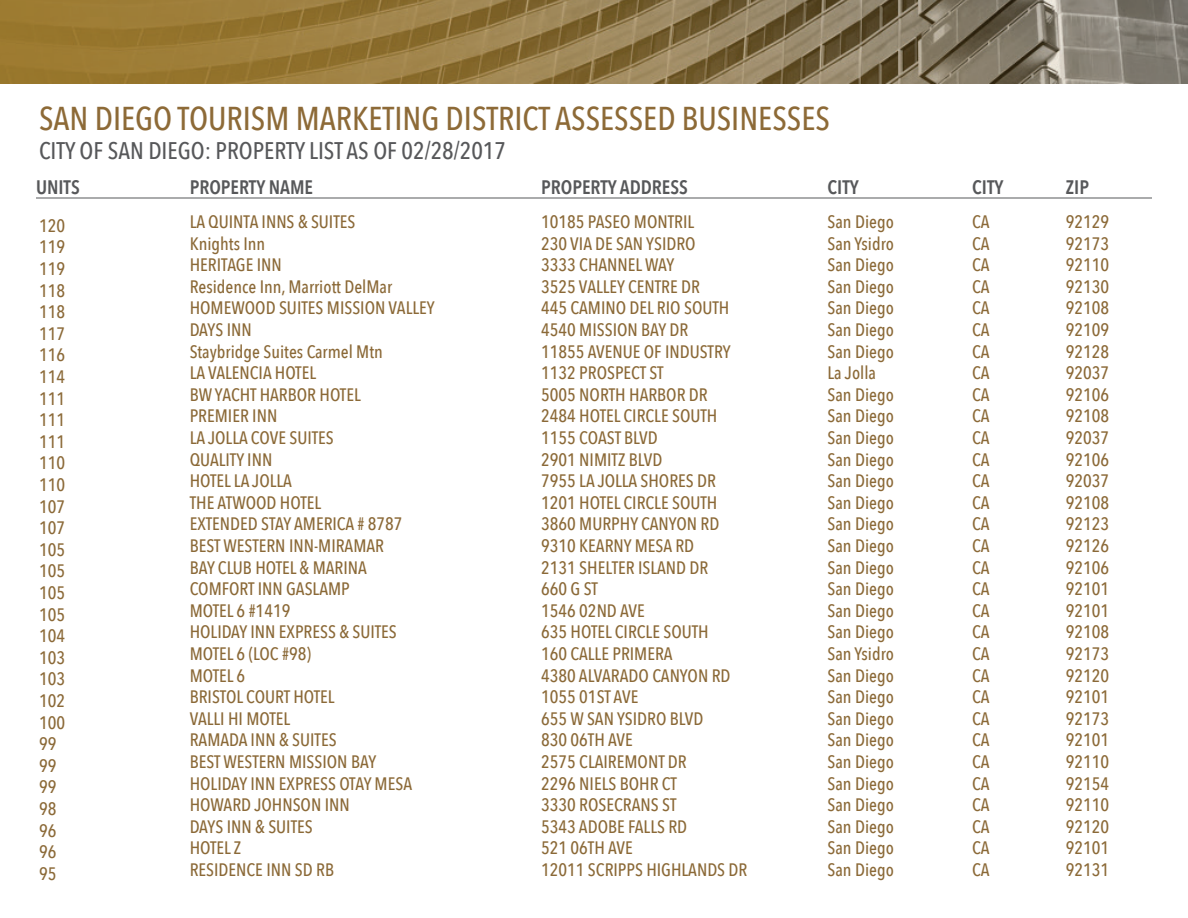
<style>
.page{position:relative;width:1188px;height:918px;background:#fff}
.page>*{position:absolute;margin:0;border:0;box-sizing:border-box;transform-origin:0 0}
.t1{font:500 33px "Avenir Next Condensed";color:#8d6a37}
.t2{font:500 24px "Avenir Next Condensed";color:#57585a}
.t3{font:600 19.5px "Avenir Next Condensed";color:#57585a}
.t4{font:500 18px/21.6px "Avenir Next Condensed";color:#8b6937}
</style>
<div class="page">
<img style="left:0;top:0;width:1188px;height:83px">
<hr style="left:36px;top:198px;width:1116px;height:1px;background:#57585a">
<h1 class="t1" style="left:39px;top:98px;width:793px">SAN DIEGO TOURISM MARKETING DISTRICT ASSESSED BUSINESSES</h1>
<h2 class="t2" style="left:39px;top:136px;width:469px">CITY OF SAN DIEGO: PROPERTY LIST AS OF 02/28/2017</h2>
<p class="t3" style="left:36px;top:170px;width:45px">UNITS</p>
<p class="t3" style="left:190px;top:170px;width:125px">PROPERTY NAME</p>
<p class="t3" style="left:541px;top:170px;width:148px">PROPERTY ADDRESS</p>
<p class="t3" style="left:828px;top:170px;width:33px">CITY</p>
<p class="t3" style="left:972px;top:170px;width:33px">CITY</p>
<p class="t3" style="left:1066px;top:170px;width:25px">ZIP</p>
<p class="t4" style="left:39px;top:215px;width:28px">120<br>119<br>119<br>118<br>118<br>117<br>116<br>114<br>111<br>111<br>111<br>110<br>110<br>107<br>107<br>105<br>105<br>105<br>105<br>104<br>103<br>103<br>102<br>100<br>99<br>99<br>99<br>98<br>96<br>96<br>95</p>
<p class="t4" style="left:190px;top:211px;width:246px">LA QUINTA INNS &amp; SUITES<br>Knights Inn<br>HERITAGE INN<br>Residence Inn, Marriott DelMar<br>HOMEWOOD SUITES MISSION VALLEY<br>DAYS INN<br>Staybridge Suites Carmel Mtn<br>LA VALENCIA HOTEL<br>BW YACHT HARBOR HOTEL<br>PREMIER INN<br>LA JOLLA COVE SUITES<br>QUALITY INN<br>HOTEL LA JOLLA<br>THE ATWOOD HOTEL<br>EXTENDED STAY AMERICA # 8787<br>BEST WESTERN INN-MIRAMAR<br>BAY CLUB HOTEL &amp; MARINA<br>COMFORT INN GASLAMP<br>MOTEL 6 #1419<br>HOLIDAY INN EXPRESS &amp; SUITES<br>MOTEL 6 (LOC #98)<br>MOTEL 6<br>BRISTOL COURT HOTEL<br>VALLI HI MOTEL<br>RAMADA INN &amp; SUITES<br>BEST WESTERN MISSION BAY<br>HOLIDAY INN EXPRESS OTAY MESA<br>HOWARD JOHNSON INN<br>DAYS INN &amp; SUITES<br>HOTEL Z<br>RESIDENCE INN SD RB</p>
<p class="t4" style="left:541px;top:211px;width:208px">10185 PASEO MONTRIL<br>230 VIA DE SAN YSIDRO<br>3333 CHANNEL WAY<br>3525 VALLEY CENTRE DR<br>445 CAMINO DEL RIO SOUTH<br>4540 MISSION BAY DR<br>11855 AVENUE OF INDUSTRY<br>1132 PROSPECT ST<br>5005 NORTH HARBOR DR<br>2484 HOTEL CIRCLE SOUTH<br>1155 COAST BLVD<br>2901 NIMITZ BLVD<br>7955 LA JOLLA SHORES DR<br>1201 HOTEL CIRCLE SOUTH<br>3860 MURPHY CANYON RD<br>9310 KEARNY MESA RD<br>2131 SHELTER ISLAND DR<br>660 G ST<br>1546 02ND AVE<br>635 HOTEL CIRCLE SOUTH<br>160 CALLE PRIMERA<br>4380 ALVARADO CANYON RD<br>1055 01ST AVE<br>655 W SAN YSIDRO BLVD<br>830 06TH AVE<br>2575 CLAIREMONT DR<br>2296 NIELS BOHR CT<br>3330 ROSECRANS ST<br>5343 ADOBE FALLS RD<br>521 06TH AVE<br>12011 SCRIPPS HIGHLANDS DR</p>
<p class="t4" style="left:828px;top:211px;width:68px">San Diego<br>San Ysidro<br>San Diego<br>San Diego<br>San Diego<br>San Diego<br>San Diego<br>La Jolla<br>San Diego<br>San Diego<br>San Diego<br>San Diego<br>San Diego<br>San Diego<br>San Diego<br>San Diego<br>San Diego<br>San Diego<br>San Diego<br>San Diego<br>San Ysidro<br>San Diego<br>San Diego<br>San Diego<br>San Diego<br>San Diego<br>San Diego<br>San Diego<br>San Diego<br>San Diego<br>San Diego</p>
<p class="t4" style="left:972px;top:211px;width:19px;text-align:justify">CA CA CA CA CA CA CA CA CA CA CA CA CA CA CA CA CA CA CA CA CA CA CA CA CA CA CA CA CA CA CA</p>
<p class="t4" style="left:1066px;top:211px;width:45px;text-align:justify">92129<br>92173<br>92110<br>92130<br>92108<br>92109<br>92128<br>92037<br>92106<br>92108<br>92037<br>92106<br>92037<br>92108<br>92123<br>92126<br>92106<br>92101<br>92101<br>92108<br>92173<br>92120<br>92101<br>92173<br>92101<br>92110<br>92154<br>92110<br>92120<br>92101<br>92131</p>
</div>
